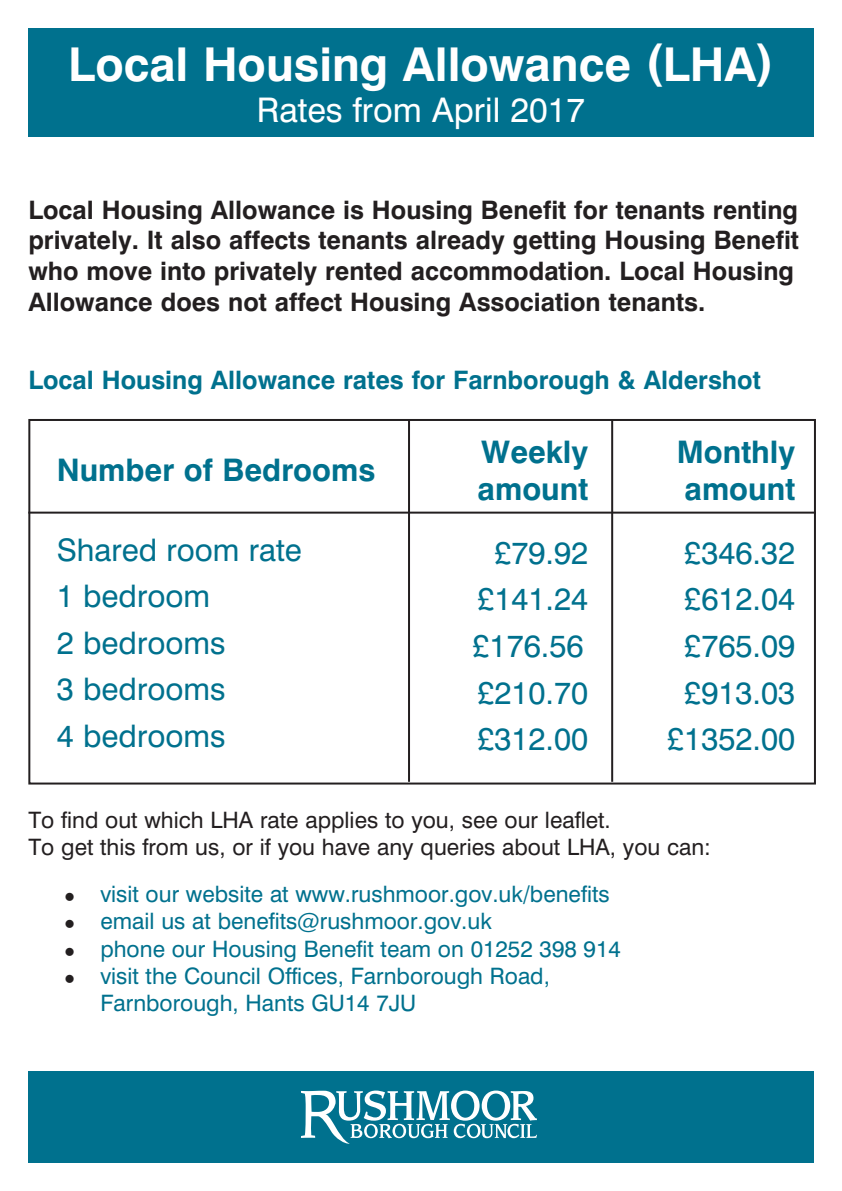
<style>
.page{position:relative;width:842px;height:1191px;background:#fff}
.page>*{position:absolute;margin:0;border:0;box-sizing:border-box;transform-origin:0 0}
.t1{font:700 46.6px "Swiss 721 BT";color:#fff}
.t2{font:33.9px "Swiss 721 BT";color:#fff}
.t3{font:31.1px/46.6px "Swiss 721 BT";color:#00718e}
.t4{font:700 31.1px/37.3px "Swiss 721 BT";color:#00718e}
.t5{font:700 25.4px/30.5px "Swiss 721 BT";color:#231f20}
.t6{font:700 25.4px "Swiss 721 BT";color:#00718e}
.t7{font:22.6px/27.1px "Swiss 721 BT";color:#00718e}
.t8{font:22.6px/27.1px "Swiss 721 BT";color:#231f20}
.s1{color:#231f20}
</style>
<div class="page">
<div style="left:28px;top:1071px;width:786px;height:91px;background:#00718e"></div>
<svg style="left:301px;top:1090px;width:236px;height:54px"></svg>
<div style="left:28px;top:28px;width:786px;height:109px;background:#00718e"></div>
<hr style="left:28px;top:511px;width:788px;height:2px;background:#231f20">
<div style="left:28px;top:419px;width:788px;height:365px;border:2px solid #231f20"></div>
<hr style="left:408px;top:420px;width:2px;height:362px;background:#231f20">
<hr style="left:611px;top:420px;width:2px;height:362px;background:#231f20">
<h1 class="t1" style="left:68px;top:36px;width:707px">Local Housing Allowance (LHA)</h1>
<h2 class="t2" style="left:257px;top:89px;width:330px">Rates from April 2017</h2>
<p class="t5" style="left:28px;top:194px;width:772px">Local Housing Allowance is Housing Benefit for tenants renting privately. It also affects tenants already getting Housing Benefit who move into privately rented accommodation. Local Housing Allowance does not affect Housing Association tenants.</p>
<p class="t6" style="left:28px;top:364px;width:734px">Local Housing Allowance rates for Farnborough &amp; Aldershot</p>
<p class="t4" style="left:57px;top:451px;width:320px">Number of Bedrooms</p>
<p class="t3" style="left:57px;top:526px;width:247px">Shared room rate<br>1 bedroom<br>2 bedrooms<br>3 bedrooms<br>4 bedrooms</p>
<p class="t4" style="left:478px;top:433px;width:112px">Weekly amount</p>
<p class="t3" style="left:473px;top:529px;width:117px;text-indent:22px">£79.92 £141.24 £176.56 £210.70 £312.00</p>
<p class="t4" style="left:677px;top:433px;width:120px">Monthly amount</p>
<p class="t3" style="left:667px;top:529px;width:129px;text-align:center">£346.32 £612.04 £765.09 £913.03 £1352.00</p>
<p class="t8" style="left:28px;top:806px;width:684px">To find out which LHA rate applies to you, see our leaflet.<br>To get this from us, or if you have any queries about LHA, you can:</p>
<p class="t7" style="left:64px;top:880px;width:547px"><span class="s1">●</span> visit our website at www.rushmoor.gov.uk/benefits</p>
<p class="t7" style="left:64px;top:907px;width:429px"><span class="s1">●</span> email us at benefits@rushmoor.gov.uk</p>
<p class="t7" style="left:64px;top:934px;width:558px"><span class="s1">●</span> phone our Housing Benefit team on 01252 398 914</p>
<p class="t7" style="left:100px;top:962px;width:451px;text-indent:-36px"><span class="s1">●</span> visit the Council Offices, Farnborough Road,<br>Farnborough, Hants GU14 7JU</p>
</div>
